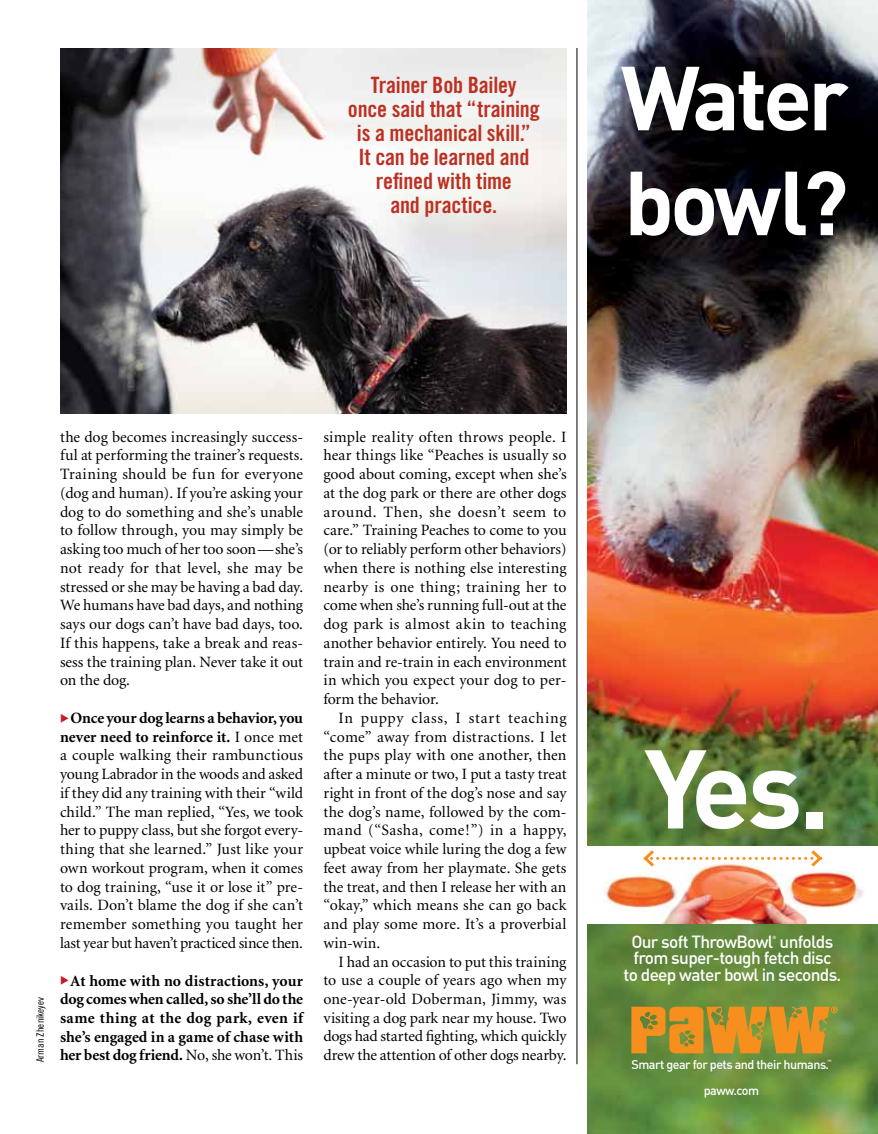
<style>
.page{position:relative;width:878px;height:1134px;background:#fff}
.page>*{position:absolute;margin:0;border:0;box-sizing:border-box;transform-origin:0 0}
.t1{font:700 109.8px "DIN";color:#fff}
.t2{font:700 89.25px/104.9px "DIN";letter-spacing:-.045em;color:#fff}
.t3{font:22.5px/24px "Trade Gothic Bold Cond Twenty";letter-spacing:-.01em;color:#bc3123;text-align:center}
.t4{font:500 17.25px/16.5px "DIN";letter-spacing:-.04em;color:#fff;text-align:center}
.t5{font:15.75px/18.8px "Minion";letter-spacing:.005em;color:#000;text-align:justify}
.t6{font:700 15.75px/18.8px "Minion";color:#000;text-align:justify}
.t7{font:15.75px "Minion";letter-spacing:.025em;color:#000}
.t8{font:15.75px "Minion";letter-spacing:.03em;color:#000}
.t9{font:15.75px "Minion";letter-spacing:-.015em;color:#000}
.t10{font:15.75px "Minion";letter-spacing:.045em;color:#000}
.t11{font:500 12.6px "DIN";letter-spacing:-.04em;color:#fff}
.t12{font:10.2px "Trade Gothic Cond Eighteen";letter-spacing:.01em;color:#000}
.t13{font:500 4.5px "DIN";color:#fff}
.s1{color:#c61c2c}
.s2{font-weight:700}
.s3{font-weight:400}
</style>
<div class="page">
<img style="left:587px;top:0;width:291px;height:1134px">
<svg style="left:631px;top:1007px;width:206px;height:46px;background:#c89028"></svg>
<div style="left:587px;top:847px;width:291px;height:77px;background:#fff"></div>
<img style="left:661px;top:870px;width:147px;height:54px">
<img style="left:780px;top:870px;width:84px;height:40px">
<img style="left:604px;top:872px;width:79px;height:41px">
<svg style="left:643px;top:850px;width:180px;height:20px"></svg>
<hr style="left:576px;top:48px;width:1px;height:1016px;background:#000">
<img style="left:60px;top:48px;width:506px;height:366px">
<p class="t3" style="left:348px;top:73px;width:193px">Trainer Bob Bailey<br>once said that “training is a mechanical skill.”<br>It can be learned and refined with time<br>and practice.</p>
<p class="t2" style="left:620px;top:42px;width:229px">Water bowl?</p>
<p class="t12" style="left:34px;top:1062px;width:67px;rotate:-90deg">Arman Zhenikeyev</p>
<p class="t5" style="left:60px;top:428px;width:245px">the dog becomes increasingly success&shy;ful at performing the trainer’s requests.<br>Training should be fun for everyone (dog and human). If you’re asking your dog to do something and she’s unable to follow through, you may simply be asking too much of her too soon—she’s not ready for that level, she may be stressed or she may be having a bad day.<br>We humans have bad days, and nothing says our dogs can’t have bad days, too.<br>If this happens, take a break and reas&shy;sess the training plan. Never take it out on the dog.</p>
<p class="t5" style="left:60px;top:709px;width:245px"><span class="s1">◆</span><span class="s2">Once your dog learns a behavior, you never need to reinforce it.</span> I once met a couple walking their rambunctious young Labrador in the woods and asked if they did any training with their “wild child.” The man replied, “Yes, we took her to puppy class, but she forgot every&shy;thing that she learned.” Just like your own workout program, when it comes to dog training, “use it or lose it” pre&shy;vails. Don’t blame the dog if she can’t remember something you taught her last year but haven’t practiced since then.</p>
<p class="t6" style="left:60px;top:972px;width:245px"><span class="s1">◆</span>At home with no distractions, your dog comes when called, so she’ll do the same thing at the dog park, even if she’s engaged in a game of chase with her best dog friend. <span class="s3">No, she won’t. This</span></p>
<p class="t5" style="left:323px;top:428px;width:244px">simple reality often throws people. I</p>
<p class="t5" style="left:323px;top:447px;width:244px">hear things like “Peaches is usually so</p>
<p class="t5" style="left:323px;top:465px;width:245px">good about coming, except when she’s</p>
<p class="t5" style="left:323px;top:484px;width:244px">at the dog park or there are other dogs</p>
<p class="t8" style="left:323px;top:504px;width:244px">around. Then, she doesn’t seem to</p>
<p class="t5" style="left:323px;top:522px;width:244px">care.” Training Peaches to come to you</p>
<p class="t5" style="left:323px;top:540px;width:244px">(or to reliably perform other behaviors)</p>
<p class="t5" style="left:323px;top:559px;width:245px">when there is nothing else interesting</p>
<p class="t7" style="left:323px;top:579px;width:245px">nearby is one thing; training her to</p>
<p class="t5" style="left:323px;top:597px;width:245px">come when she’s running full-out at the</p>
<p class="t7" style="left:323px;top:616px;width:244px">dog park is almost akin to teaching</p>
<p class="t5" style="left:323px;top:634px;width:245px">another behavior entirely. You need to</p>
<p class="t5" style="left:323px;top:653px;width:244px">train and re-train in each environment</p>
<p class="t5" style="left:323px;top:672px;width:245px">in which you expect your dog to per-</p>
<p class="t5" style="left:323px;top:690px;width:117px">form the behavior.</p>
<p class="t10" style="left:338px;top:710px;width:229px">In puppy class, I start teaching</p>
<p class="t5" style="left:323px;top:728px;width:244px">“come” away from distractions. I let</p>
<p class="t5" style="left:323px;top:747px;width:244px">the pups play with one another, then</p>
<p class="t5" style="left:323px;top:765px;width:244px">after a minute or two, I put a tasty treat</p>
<p class="t5" style="left:323px;top:784px;width:244px">right in front of the dog’s nose and say</p>
<p class="t5" style="left:323px;top:803px;width:245px">the dog’s name, followed by the com-</p>
<p class="t8" style="left:323px;top:823px;width:245px">mand (“Sasha, come!”) in a happy,</p>
<p class="t5" style="left:323px;top:840px;width:244px">upbeat voice while luring the dog a few</p>
<p class="t5" style="left:323px;top:859px;width:244px">feet away from her playmate. She gets</p>
<p class="t5" style="left:323px;top:878px;width:245px">the treat, and then I release her with an</p>
<p class="t5" style="left:323px;top:896px;width:244px">“okay,” which means she can go back</p>
<p class="t5" style="left:323px;top:915px;width:244px">and play some more. It’s a proverbial</p>
<p class="t5" style="left:323px;top:934px;width:58px">win-win.</p>
<p class="t5" style="left:338px;top:953px;width:229px">I had an occasion to put this training</p>
<p class="t5" style="left:323px;top:971px;width:244px">to use a couple of years ago when my</p>
<p class="t5" style="left:323px;top:990px;width:244px">one-year-old Doberman, Jimmy, was</p>
<p class="t5" style="left:323px;top:1009px;width:244px">visiting a dog park near my house. Two</p>
<p class="t5" style="left:323px;top:1028px;width:245px">dogs had started fighting, which quickly</p>
<p class="t9" style="left:323px;top:1047px;width:244px">drew the attention of other dogs nearby.</p>
<p class="t1" style="left:644px;top:717px;width:187px">Yes.</p>
<p class="t4" style="left:631px;top:933px;width:203px">Our soft ThrowBowl unfolds</p>
<p class="t13" style="left:772px;top:934px;width:5px">®</p>
<p class="t4" style="left:623px;top:949px;width:219px">from super-tough fetch disc<br>to deep water bowl in seconds.</p>
<p class="t11" style="left:631px;top:1056px;width:199px">Smart gear for pets and their humans.</p>
<p class="t13" style="left:827px;top:1058px;width:5px">™</p>
<p class="t11" style="left:703px;top:1083px;width:57px">paww.com</p>
</div>
